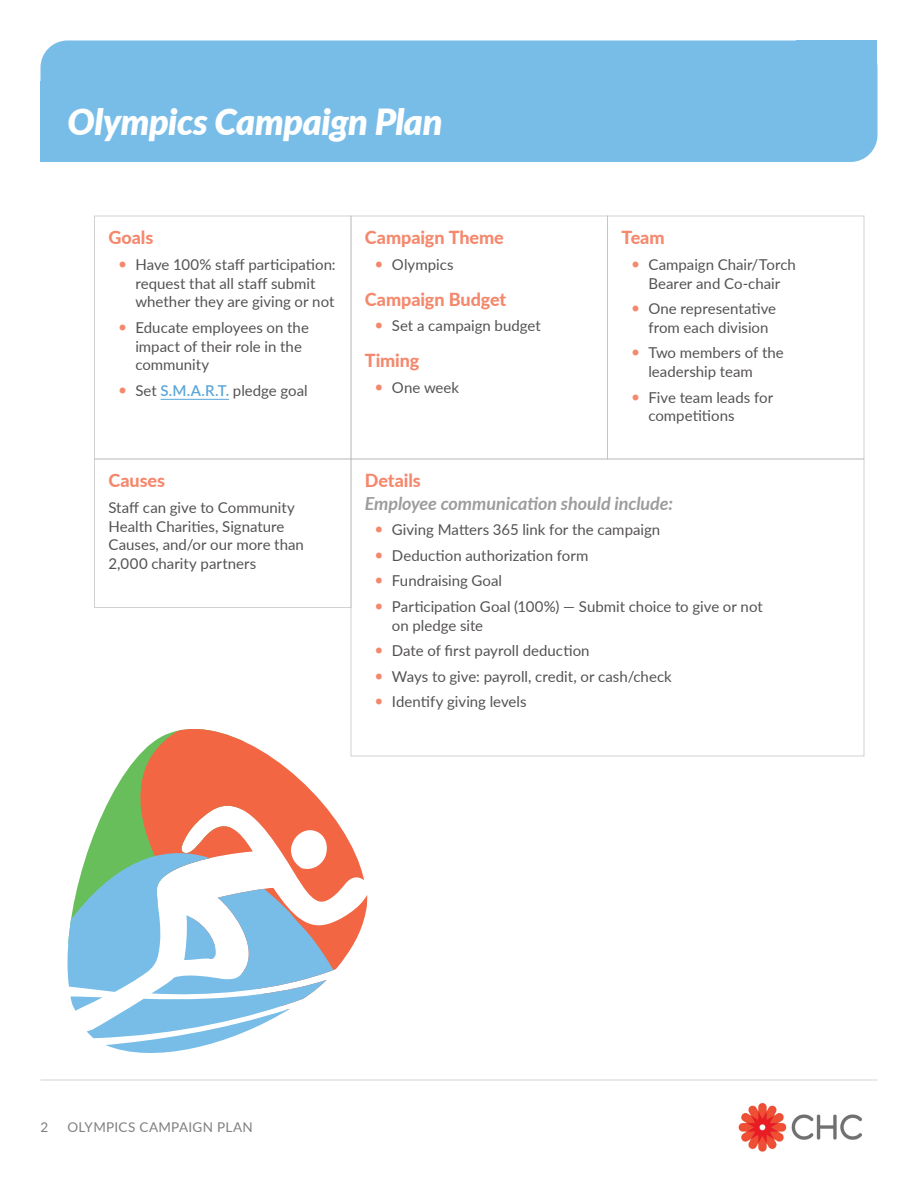
<style>
.page{position:relative;width:918px;height:1188px;background:#fff}
.page>*{position:absolute;margin:0;border:0;box-sizing:border-box;transform-origin:0 0}
.t1{font:italic 900 36px "Lato";letter-spacing:-.015em;color:#fff}
.t2{font:800 18px "Lato";letter-spacing:-.005em;color:#f26643}
.t3{font:italic 700 18px "Lato";letter-spacing:-.005em;color:#808083}
.t4{font:15px/18.8px "Lato";color:#231f20}
.t5{font:13.5px "Lato";letter-spacing:.02em;color:#808083}
.s1{font-weight:600;color:#2a8ccb}
</style>
<div class="page">
<div style="left:40px;top:40px;width:838px;height:122px;background:#78bde8;border-radius:27px"></div>
<div style="left:40px;top:81px;width:82px;height:81px;background:#78bde8"></div>
<div style="left:796px;top:40px;width:82px;height:82px;background:#78bde8"></div>
<hr style="left:161px;top:399px;width:68px;height:1px;background:#2a8ccb">
<div style="left:94px;top:216px;width:257px;height:243px;border:1px solid #c6c4c3"></div>
<div style="left:94px;top:459px;width:257px;height:149px;border:1px solid #c6c4c3"></div>
<div style="left:351px;top:216px;width:257px;height:243px;border:1px solid #c6c4c3"></div>
<div style="left:351px;top:459px;width:513px;height:297px;border:1px solid #c6c4c3"></div>
<div style="left:607px;top:216px;width:257px;height:243px;border:1px solid #c6c4c3"></div>
<img style="left:738px;top:1102px;width:125px;height:50px">
<hr style="left:40px;top:1080px;width:838px;height:1px;background:#c6c4c3">
<svg style="left:127px;top:729px;width:240px;height:63px"></svg>
<svg style="left:68px;top:792px;width:299px;height:261px"></svg>
<p class="t1" style="left:68px;top:95px;width:377px">Olympics Campaign Plan</p>
<p class="t2" style="left:108px;top:224px;width:46px">Goals</p>
<p class="t4" style="left:135px;top:254px;width:202px">Have 100% staff participation: request that all staff submit whether they are giving or not</p>
<p class="t4" style="left:135px;top:317px;width:175px">Educate employees on the impact of their role in the community</p>
<p class="t4" style="left:135px;top:380px;width:174px">Set <span class="s1">S.M.A.R.T.</span> pledge goal</p>
<p class="t2" style="left:365px;top:224px;width:141px">Campaign Theme</p>
<p class="t4" style="left:392px;top:254px;width:63px">Olympics</p>
<p class="t2" style="left:365px;top:286px;width:143px">Campaign Budget</p>
<p class="t4" style="left:392px;top:316px;width:150px">Set a campaign budget</p>
<p class="t2" style="left:365px;top:347px;width:56px">Timing</p>
<p class="t4" style="left:392px;top:377px;width:69px">One week</p>
<p class="t2" style="left:621px;top:224px;width:45px">Team</p>
<p class="t4" style="left:648px;top:254px;width:149px">Campaign Chair/Torch<br>Bearer and Co-chair</p>
<p class="t4" style="left:648px;top:299px;width:129px">One representative from each division</p>
<p class="t4" style="left:648px;top:343px;width:137px">Two members of the leadership team</p>
<p class="t4" style="left:648px;top:387px;width:126px">Five team leads for competitions</p>
<p class="t2" style="left:108px;top:467px;width:58px">Causes</p>
<p class="t4" style="left:108px;top:497px;width:197px">Staff can give to Community<br>Health Charities, Signature<br>Causes, and/or our more than<br>2,000 charity partners</p>
<p class="t2" style="left:365px;top:467px;width:57px">Details</p>
<p class="t3" style="left:365px;top:490px;width:310px">Employee communication should include:</p>
<p class="t4" style="left:392px;top:517px;width:372px;line-height:25.5px">Giving Matters 365 link for the campaign<br>Deduction authorization form<br>Fundraising Goal<br>Participation Goal (100%) — Submit choice to give or not</p>
<p class="t4" style="left:392px;top:612px;width:281px;line-height:25.5px">on pledge site<br>Date of first payroll deduction<br>Ways to give: payroll, credit, or cash/check<br>Identify giving levels</p>
<p class="t5" style="left:40px;top:1118px;width:9px">2</p>
<p class="t5" style="left:68px;top:1118px;width:187px">OLYMPICS CAMPAIGN PLAN</p>
</div>
